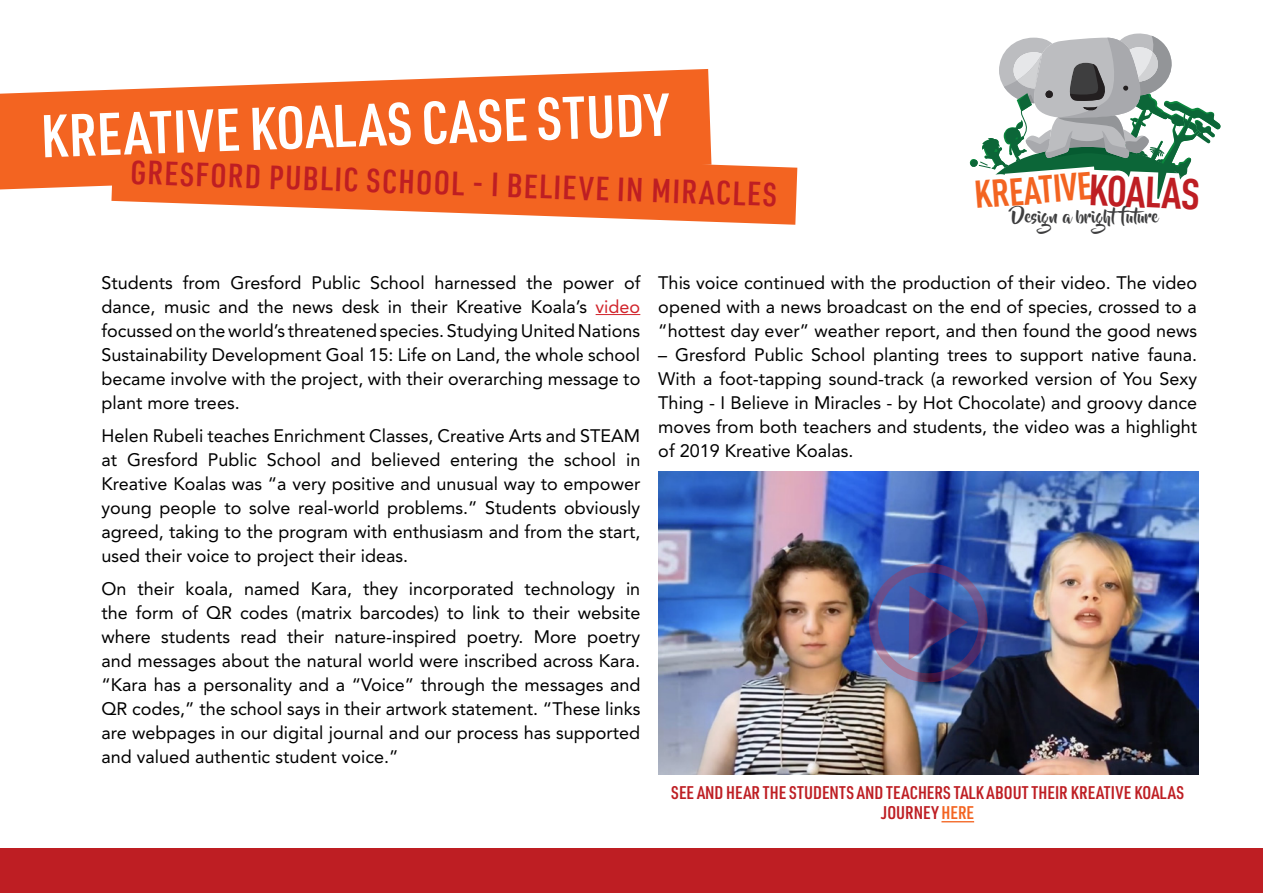
<style>
.page{position:relative;width:1263px;height:893px;background:#fff}
.page>*{position:absolute;margin:0;border:0;box-sizing:border-box;transform-origin:0 0}
.t1{font:600 59.1px "URWDIN Cond";color:#fff}
.t2{font:700 condensed 43.05px "DIN Pro";color:#be1e23}
.t3{font:700 condensed 38.25px "DIN Pro";color:#f36421}
.t4{font:600 33px "URWDIN Cond";color:#be1e23}
.body_text{font:18px/24px "Avenir";color:#000;text-align:justify}
.t5{font:600 18px/20.2px "URWDIN Cond";color:#be1e23;text-align:center}
.t6{font:16.95px "Beyond The Mountains";color:#3e3e3f}
.s1{color:#d1232a}
.s2{color:#f36421}
</style>
<div class="page">
<hr style="left:596px;top:314px;width:44px;height:1px;background:#d1232a">
<hr style="left:941px;top:821px;width:33px;height:1px;background:#f36421">
<svg style="left:969px;top:34px;width:251px;height:165px"></svg>
<svg style="left:0;top:69px;width:711px;height:120px;background:#f47b43"></svg>
<svg style="left:111px;top:144px;width:686px;height:81px;fill:#f36421"></svg>
<div style="left:0;top:849px;width:1263px;height:44px;background:#be1e23"></div>
<img style="left:658px;top:471px;width:540px;height:303px">
<svg style="left:908px;top:586px;width:60px;height:74px;background:#404086"></svg>
<div style="left:869px;top:564px;width:119px;height:118px;border:9px solid #d1232a;border-radius:50%"></div>
<p class="t1" style="left:39px;top:97px;width:630px;rotate:-2deg">KREATIVE KOALAS CASE STUDY</p>
<p class="t4" style="left:131px;top:150px;width:648px;rotate:2deg">GRESFORD PUBLIC SCHOOL - I BELIEVE IN MIRACLES</p>
<p class="t3" style="left:972px;top:166px;width:119px;rotate:-5deg">KREATIVE</p>
<p class="t2" style="left:1090px;top:158px;width:113px;rotate:2deg">KOALAS</p>
<p class="t6" style="left:1012px;top:208px;width:148px">Design a brightfuture</p>
<p class="body_text" style="left:102px;top:271px;width:540px">Students from Gresford Public School harnessed the power of dance, music and the news desk in their Kreative Koala’s <span class="s1">video </span>focussed on the world’s threatened species. Studying United Nations Sustainability Development Goal 15: Life on Land, the whole school became involve with the project, with their overarching message to plant more trees.</p>
<p class="body_text" style="left:102px;top:424px;width:540px">Helen Rubeli teaches Enrichment Classes, Creative Arts and STEAM at Gresford Public School and believed entering the school in Kreative Koalas was “a very positive and unusual way to empower young people to solve real-world problems.” Students obviously agreed, taking to the program with enthusiasm and from the start, used their voice to project their ideas.</p>
<p class="body_text" style="left:102px;top:577px;width:540px">On their koala, named Kara, they incorporated technology in the form of QR codes (matrix barcodes) to link to their website where students read their nature-inspired poetry. More poetry and messages about the natural world were inscribed across Kara. “Kara has a personality and a “Voice” through the messages and QR codes,” the school says in their artwork statement. “These links are webpages in our digital journal and our process has supported and valued authentic student voice.”</p>
<p class="body_text" style="left:658px;top:271px;width:540px">This voice continued with the production of their video. The video opened with a news broadcast on the end of species, crossed to a “hottest day ever” weather report, and then found the good news</p>
<p class="body_text" style="left:658px;top:343px;width:540px">– Gresford Public School planting trees to support native fauna.<br>With a foot-tapping sound-track (a reworked version of You Sexy Thing - I Believe in Miracles - by Hot Chocolate) and groovy dance moves from both teachers and students, the video was a highlight of 2019 Kreative Koalas.</p>
<p class="t5" style="left:671px;top:782px;width:514px">SEE AND HEAR THE STUDENTS AND TEACHERS TALK ABOUT THEIR KREATIVE KOALAS<br>JOURNEY <span class="s2">HERE</span></p>
</div>
